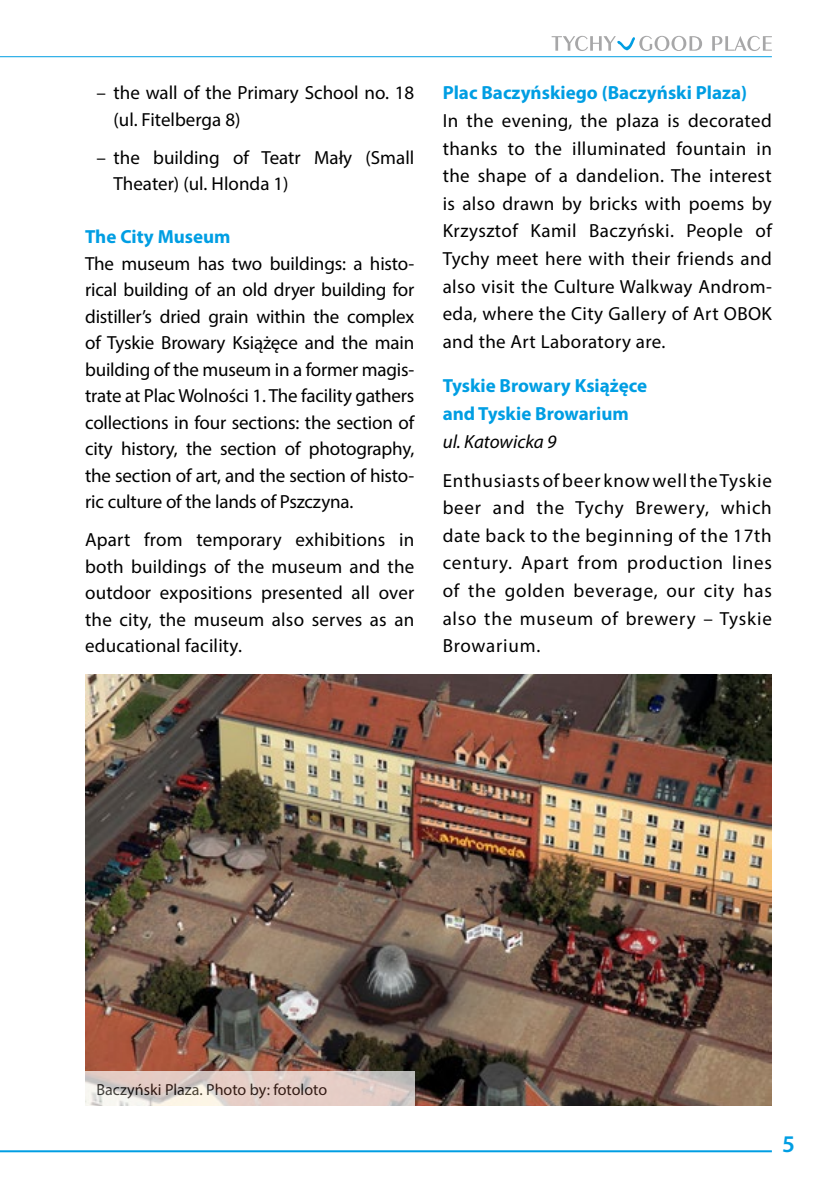
<style>
.page{position:relative;width:840px;height:1191px;background:#fff}
.page>*{position:absolute;margin:0;border:0;box-sizing:border-box;transform-origin:0 0}
.t1{font:600 24px "Myriad Pro";color:#009ee3}
.t2{font:19px/26.6px "Myriad Pro";letter-spacing:.01em;color:#000;text-align:justify}
.t3{font:700 19px/27.6px "Myriad Pro";color:#009ee3}
.t4{font:italic 19px "Myriad Pro";color:#000}
.t5{font:16px "Myriad Pro";color:#000}
</style>
<div class="page">
<hr style="left:0;top:1150px;width:771px;height:2px;background:#009ee3">
<hr style="left:0;top:56px;width:771px;height:1px;background:#009ee3">
<svg style="left:551px;top:36px;width:220px;height:15px"></svg>
<img style="left:85px;top:675px;width:686px;height:431px">
<svg style="left:85px;top:1071px;width:329px;height:35px;background:#e1d0ca"></svg>
<p class="t2" style="left:113px;top:79px;width:302px;text-indent:-17px">– the wall of the Primary School no. 18 (ul. Fitelberga 8)</p>
<p class="t2" style="left:113px;top:144px;width:302px;text-indent:-17px">– the building of Teatr Mały (Small<br>Theater) (ul. Hlonda 1)</p>
<p class="t3" style="left:85px;top:222px;width:147px">The City Museum</p>
<p class="t2" style="left:85px;top:250px;width:330px">The museum has two buildings: a histo&shy;rical building of an old dryer building for distiller’s dried grain within the complex of Tyskie Browary Książęce and the main building of the museum in a former magis&shy;trate at Plac Wolności 1. The facility gathers collections in four sections: the section of city history, the section of photography, the section of art, and the section of histo&shy;ric culture of the lands of Pszczyna.</p>
<p class="t2" style="left:85px;top:526px;width:330px">Apart from temporary exhibitions in both buildings of the museum and the outdoor expositions presented all over the city, the museum also serves as an educational facility.</p>
<p class="t3" style="left:442px;top:79px;width:306px">Plac Baczyńskiego (Baczyński Plaza)</p>
<p class="t2" style="left:442px;top:107px;width:330px;line-height:27.6px">In the evening, the plaza is decorated thanks to the illuminated fountain in the shape of a dandelion. The interest is also drawn by bricks with poems by Krzysztof Kamil Baczyński. People of Tychy meet here with their friends and also visit the Culture Walkway Androm&shy;eda, where the City Gallery of Art OBOK and the Art Laboratory are.</p>
<p class="t3" style="left:442px;top:371px;width:206px">Tyskie Browary Książęce and Tyskie Browarium</p>
<p class="t4" style="left:442px;top:429px;width:115px">ul. Katowicka 9</p>
<p class="t2" style="left:442px;top:466px;width:330px;line-height:27.6px">Enthusiasts of beer know well the Tyskie beer and the Tychy Brewery, which date back to the beginning of the 17th century. Apart from production lines of the golden beverage, our city has also the museum of brewery – Tyskie Browarium.</p>
<p class="t5" style="left:96px;top:1079px;width:232px">Baczyński Plaza. Photo by: fotoloto</p>
<p class="t1" style="left:781px;top:1129px;width:14px">5</p>
</div>
